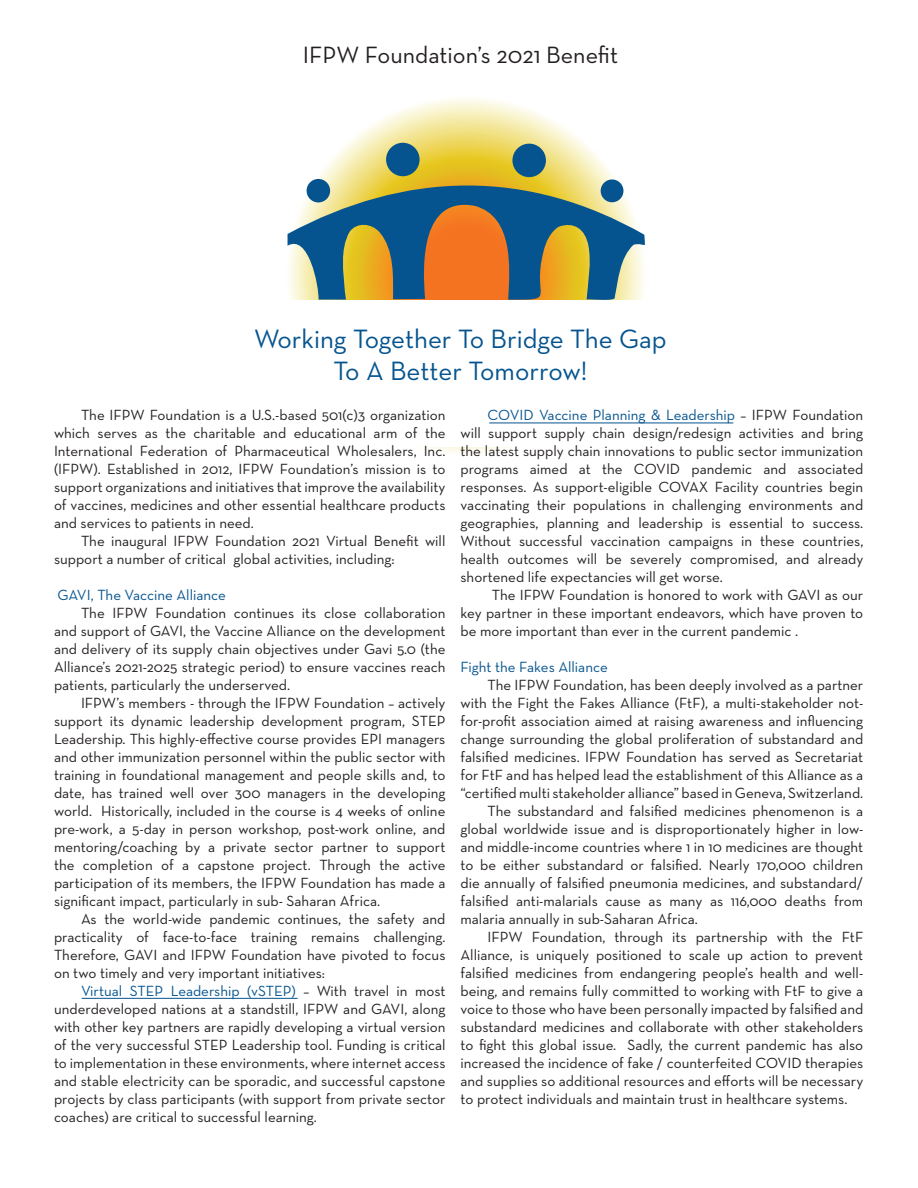
<style>
.page{position:relative;width:918px;height:1188px;background:#fff}
.page>*{position:absolute;margin:0;border:0;box-sizing:border-box;transform-origin:0 0}
.t1{font:27px "Neutra Text";color:#05548f}
.t2{font:24px "Neutra Text";color:#231f20}
.t3{font:15px/18px "Neutra Text";color:#231f20;text-align:justify}
.t4{font:15px "Neutra Text";color:#05548f}
.s1{color:#05548f}
</style>
<div class="page">
<svg style="left:287px;top:99px;width:319px;height:354px"></svg>
<div style="left:284px;top:300px;width:363px;height:146px;background:#fff"></div>
<svg style="left:288px;top:168px;width:357px;height:132px;background:#919171"></svg>
<div style="left:307px;top:179px;width:23px;height:23px;background:#05548f;border-radius:50%"></div>
<div style="left:386px;top:143px;width:34px;height:33px;background:#05548f;border-radius:50%"></div>
<div style="left:512px;top:144px;width:34px;height:33px;background:#05548f;border-radius:50%"></div>
<div style="left:601px;top:179px;width:22px;height:23px;background:#05548f;border-radius:50%"></div>
<hr style="left:82px;top:998px;width:216px;height:1px;background:#05548f">
<hr style="left:489px;top:423px;width:244px;height:1px;background:#05548f">
<p class="t2" style="left:303px;top:41px;width:317px">IFPW Foundation’s 2021 Benefit</p>
<p class="t1" style="left:254px;top:322px;width:414px">Working Together To Bridge The Gap</p>
<p class="t1" style="left:333px;top:355px;width:256px">To A Better Tomorrow!</p>
<p class="t3" style="left:460px;top:405px;width:404px;text-indent:27px"><span class="s1">COVID Vaccine Planning &amp; Leadership</span> – IFPW Foundation will support supply chain design/redesign activities and bring the latest supply chain innovations to public sector immunization programs aimed at the COVID pandemic and associated responses. As support-eligible COVAX Facility countries begin vaccinating their populations in challenging environments and geographies, planning and leadership is essential to success.<br>Without successful vaccination campaigns in these countries, health outcomes will be severely compromised, and already shortened life expectancies will get worse.</p>
<p class="t3" style="left:460px;top:585px;width:404px;text-indent:31px">The IFPW Foundation is honored to work with GAVI as our key partner in these important endeavors, which have proven to be more important than ever in the current pandemic .</p>
<p class="t4" style="left:460px;top:658px;width:149px">Fight the Fakes Alliance</p>
<p class="t3" style="left:460px;top:675px;width:404px;text-indent:27px">The IFPW Foundation, has been deeply involved as a partner with the Fight the Fakes Alliance (FtF), a multi-stakeholder not&shy;for-profit association aimed at raising awareness and influencing change surrounding the global proliferation of substandard and falsified medicines. IFPW Foundation has served as Secretariat for FtF and has helped lead the establishment of this Alliance as a “certified multi stakeholder alliance” based in Geneva, Switzerland.</p>
<p class="t3" style="left:460px;top:801px;width:404px;text-indent:27px">The substandard and falsified medicines phenomenon is a global worldwide issue and is disproportionately higher in low&shy;and middle-income countries where 1 in 10 medicines are thought to be either substandard or falsified. Nearly 170,000 children die annually of falsified pneumonia medicines, and substandard/ falsified anti-malarials cause as many as 116,000 deaths from malaria annually in sub-Saharan Africa.</p>
<p class="t3" style="left:460px;top:927px;width:404px;text-indent:27px">IFPW Foundation, through its partnership with the FtF Alliance, is uniquely positioned to scale up action to prevent falsified medicines from endangering people’s health and well&shy;being, and remains fully committed to working with FtF to give a voice to those who have been personally impacted by falsified and substandard medicines and collaborate with other stakeholders to fight this global issue. Sadly, the current pandemic has also increased the incidence of fake / counterfeited COVID therapies and supplies so additional resources and efforts will be necessary to protect individuals and maintain trust in healthcare systems.</p>
<p class="t3" style="left:54px;top:405px;width:393px;text-indent:27px">The IFPW Foundation is a U.S.-based 501(c)3 organization which serves as the charitable and educational arm of the International Federation of Pharmaceutical Wholesalers, Inc. (IFPW). Established in 2012, IFPW Foundation’s mission is to support organizations and initiatives that improve the availability of vaccines, medicines and other essential healthcare products and services to patients in need.</p>
<p class="t3" style="left:54px;top:531px;width:393px;text-indent:27px">The inaugural IFPW Foundation 2021 Virtual Benefit will support a number of critical global activities, including:</p>
<p class="t4" style="left:58px;top:586px;width:170px">GAVI, The Vaccine Alliance</p>
<p class="t3" style="left:54px;top:603px;width:393px;text-indent:27px">The IFPW Foundation continues its close collaboration and support of GAVI, the Vaccine Alliance on the development and delivery of its supply chain objectives under Gavi 5.0 (the Alliance’s 2021-2025 strategic period) to ensure vaccines reach patients, particularly the underserved.</p>
<p class="t3" style="left:54px;top:693px;width:393px;text-indent:27px">IFPW’s members - through the IFPW Foundation – actively support its dynamic leadership development program, STEP Leadership. This highly-effective course provides EPI managers and other immunization personnel within the public sector with training in foundational management and people skills and, to date, has trained well over 300 managers in the developing world. Historically, included in the course is 4 weeks of online pre-work, a 5-day in person workshop, post-work online, and mentoring/coaching by a private sector partner to support the completion of a capstone project. Through the active participation of its members, the IFPW Foundation has made a significant impact, particularly in sub- Saharan Africa.</p>
<p class="t3" style="left:54px;top:909px;width:393px;text-indent:27px">As the world-wide pandemic continues, the safety and practicality of face-to-face training remains challenging.<br>Therefore, GAVI and IFPW Foundation have pivoted to focus on two timely and very important initiatives:</p>
<p class="t3" style="left:54px;top:981px;width:393px;text-indent:27px"><span class="s1">Virtual STEP Leadership (vSTEP)</span> – With travel in most underdeveloped nations at a standstill, IFPW and GAVI, along with other key partners are rapidly developing a virtual version of the very successful STEP Leadership tool. Funding is critical to implementation in these environments, where internet access and stable electricity can be sporadic, and successful capstone projects by class participants (with support from private sector coaches) are critical to successful learning.</p>
</div>
